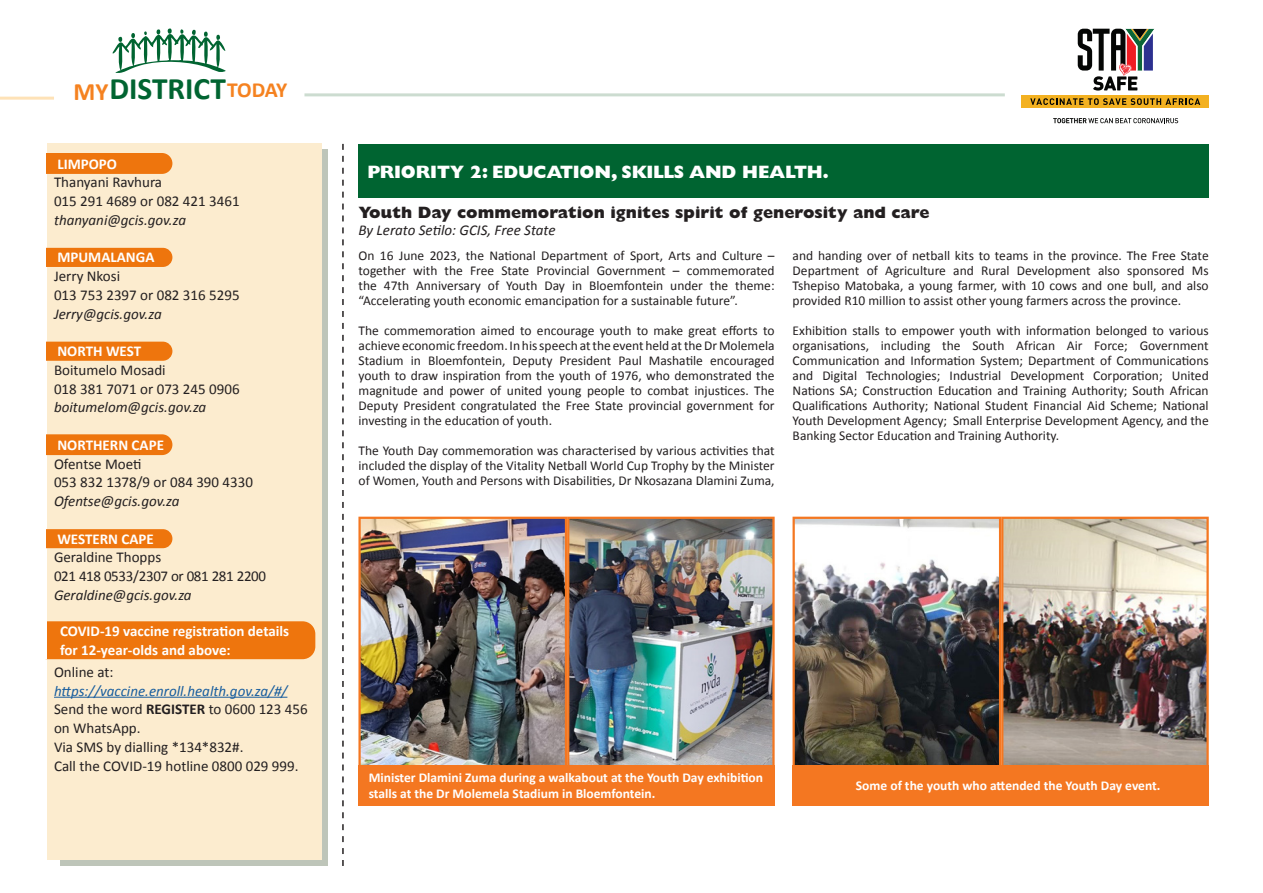
<style>
.page{position:relative;width:1263px;height:893px;background:#fff}
.page>*{position:absolute;margin:0;border:0;box-sizing:border-box;transform-origin:0 0}
.t1{font:700 31.35px "Calibri";color:#006431}
.t2{font:700 25.05px "Calibri";color:#f58220}
.t3{font:700 21.6px "Calibri";letter-spacing:-.025em;color:#f58220}
.t4{font:800 18px "Gill Sans MT Pro";letter-spacing:-.01em;color:#fff}
.t5{font:800 16.5px "Gill Sans MT Pro";color:#231f20}
.t6{font:15px/18.8px "Calibri";color:#231f20}
.t7{font:italic 15px "Calibri";color:#231f20}
.t8{font:700 15px/18.8px "Calibri";color:#fff}
.t9{font:italic 15px "Calibri";color:#175d9e}
.t10{font:15px "Calibri";letter-spacing:-.02em;color:#231f20}
.t11{font:13.5px/15px "Calibri";color:#231f20;text-align:justify}
.t12{font:700 13.5px/16.2px "Calibri";color:#fff}
.s1{font-weight:700}
</style>
<div class="page">
<div style="left:60px;top:150px;width:267px;height:716px;background:#bec5b9"></div>
<div style="left:47px;top:144px;width:274px;height:716px;background:#fceccf"></div>
<div style="left:47px;top:153px;width:125px;height:21px;background:#ee750d"></div>
<div style="left:47px;top:248px;width:125px;height:19px;background:#ee750d"></div>
<div style="left:47px;top:342px;width:125px;height:19px;background:#ee750d"></div>
<div style="left:47px;top:434px;width:125px;height:21px;background:#ee750d"></div>
<div style="left:47px;top:529px;width:125px;height:19px;background:#ee750d"></div>
<div style="left:34px;top:621px;width:281px;height:38px;background:#ee750d;border-radius:13px"></div>
<hr style="left:54px;top:697px;width:233px;height:1px;background:#175d9e">
<svg style="left:342px;top:144px;width:2px;height:722px"></svg>
<div style="left:0;top:621px;width:47px;height:38px;background:#fff"></div>
<hr style="left:0;top:97px;width:54px;height:3px;background:#fee2b7">
<hr style="left:304px;top:93px;width:701px;height:3px;background:#ccdcd0">
<svg style="left:113px;top:28px;width:113px;height:45px"></svg>
<svg style="left:1078px;top:29px;width:76px;height:62px"></svg>
<div style="left:1022px;top:95px;width:187px;height:12px;background:#f3b121"></div>
<svg style="left:1030px;top:98px;width:170px;height:7px"></svg>
<svg style="left:1053px;top:118px;width:125px;height:5px"></svg>
<div style="left:359px;top:144px;width:850px;height:54px;background:#006431"></div>
<img style="left:361px;top:520px;width:203px;height:246px">
<div style="left:358px;top:517px;width:209px;height:255px;border:2px solid #f47721"></div>
<img style="left:795px;top:520px;width:203px;height:246px">
<div style="left:792px;top:517px;width:209px;height:255px;border:2px solid #f47721"></div>
<img style="left:570px;top:520px;width:202px;height:246px">
<div style="left:567px;top:517px;width:208px;height:255px;border:2px solid #f47721"></div>
<img style="left:1004px;top:520px;width:202px;height:246px">
<div style="left:1001px;top:517px;width:208px;height:255px;border:2px solid #f47721"></div>
<div style="left:358px;top:766px;width:417px;height:40px;background:#f47721"></div>
<div style="left:792px;top:766px;width:417px;height:40px;background:#f47721"></div>
<p class="t2" style="left:73px;top:75px;width:36px">MY</p>
<p class="t1" style="left:109px;top:69px;width:118px">DISTRICT</p>
<p class="t3" style="left:227px;top:76px;width:62px">TODAY</p>
<p class="t8" style="left:57px;top:154px;width:61px">LIMPOPO</p>
<p class="t6" style="left:54px;top:173px;width:110px">Thanyani Ravhura</p>
<p class="t6" style="left:54px;top:192px;width:187px">015 291 4689 or 082 421 3461</p>
<p class="t7" style="left:54px;top:210px;width:134px">thanyani@gcis.gov.za</p>
<p class="t8" style="left:57px;top:248px;width:99px">MPUMALANGA</p>
<p class="t6" style="left:54px;top:267px;width:68px">Jerry Nkosi</p>
<p class="t6" style="left:54px;top:286px;width:187px">013 753 2397 or 082 316 5295</p>
<p class="t7" style="left:54px;top:303px;width:109px">Jerry@gcis.gov.za</p>
<p class="t8" style="left:57px;top:342px;width:85px">NORTH WEST</p>
<p class="t6" style="left:54px;top:361px;width:113px">Boitumelo Mosadi</p>
<p class="t6" style="left:54px;top:379px;width:187px">018 381 7071 or 073 245 0906</p>
<p class="t7" style="left:54px;top:397px;width:154px">boitumelom@gcis.gov.za</p>
<p class="t8" style="left:57px;top:435px;width:108px">NORTHERN CAPE</p>
<p class="t6" style="left:54px;top:454px;width:89px">Ofentse Moeti</p>
<p class="t6" style="left:54px;top:473px;width:200px">053 832 1378/9 or 084 390 4330</p>
<p class="t7" style="left:54px;top:491px;width:127px">Ofentse@gcis.gov.za</p>
<p class="t8" style="left:57px;top:529px;width:98px">WESTERN CAPE</p>
<p class="t6" style="left:54px;top:548px;width:109px">Geraldine Thopps</p>
<p class="t10" style="left:54px;top:567px;width:214px">021 418 0533/2307 or 081 281 2200</p>
<p class="t7" style="left:54px;top:585px;width:139px">Geraldine@gcis.gov.za</p>
<p class="t8" style="left:60px;top:621px;width:231px">COVID-19 vaccine registration details for 12-year-olds and above:</p>
<p class="t6" style="left:54px;top:662px;width:61px">Online at:</p>
<p class="t9" style="left:54px;top:680px;width:235px">https://vaccine.enroll.health.gov.za/#/</p>
<p class="t6" style="left:54px;top:700px;width:255px">Send the word <span class="s1">REGISTER</span> to 0600 123 456 on WhatsApp.</p>
<p class="t6" style="left:54px;top:737px;width:191px">Via SMS by dialling *134*832#.</p>
<p class="t6" style="left:54px;top:756px;width:246px">Call the COVID-19 hotline 0800 029 999.</p>
<p class="t4" style="left:368px;top:161px;width:463px">PRIORITY 2: EDUCATION, SKILLS AND HEALTH.</p>
<p class="t5" style="left:359px;top:203px;width:572px">Youth Day commemoration ignites spirit of generosity and care</p>
<p class="t7" style="left:359px;top:219px;width:198px">By Lerato Setilo: GCIS, Free State</p>
<p class="t11" style="left:359px;top:248px;width:418px">On 16 June 2023, the National Department of Sport, Arts and Culture – together with the Free State Provincial Government – commemorated the 47th Anniversary of Youth Day in Bloemfontein under the theme: “Accelerating youth economic emancipation for a sustainable future”.</p>
<p class="t11" style="left:359px;top:323px;width:418px">The commemoration aimed to encourage youth to make great efforts to achieve economic freedom. In his speech at the event held at the Dr Molemela Stadium in Bloemfontein, Deputy President Paul Mashatile encouraged youth to draw inspiration from the youth of 1976, who demonstrated the magnitude and power of united young people to combat injustices. The Deputy President congratulated the Free State provincial government for investing in the education of youth.</p>
<p class="t11" style="left:359px;top:443px;width:418px">The Youth Day commemoration was characterised by various activities that included the display of the Vitality Netball World Cup Trophy by the Minister of Women, Youth and Persons with Disabilities, Dr Nkosazana Dlamini Zuma,</p>
<p class="t11" style="left:793px;top:248px;width:418px">and handing over of netball kits to teams in the province. The Free State Department of Agriculture and Rural Development also sponsored Ms Tshepiso Matobaka, a young farmer, with 10 cows and one bull, and also provided R10 million to assist other young farmers across the province.</p>
<p class="t11" style="left:793px;top:323px;width:418px">Exhibition stalls to empower youth with information belonged to various organisations, including the South African Air Force; Government Communication and Information System; Department of Communications and Digital Technologies; Industrial Development Corporation; United Nations SA; Construction Education and Training Authority; South African Qualifications Authority; National Student Financial Aid Scheme; National Youth Development Agency; Small Enterprise Development Agency, and the Banking Sector Education and Training Authority.</p>
<p class="t12" style="left:369px;top:769px;width:396px">Minister Dlamini Zuma during a walkabout at the Youth Day exhibition stalls at the Dr Molemela Stadium in Bloemfontein.</p>
<p class="t12" style="left:856px;top:777px;width:306px">Some of the youth who attended the Youth Day event.</p>
</div>
